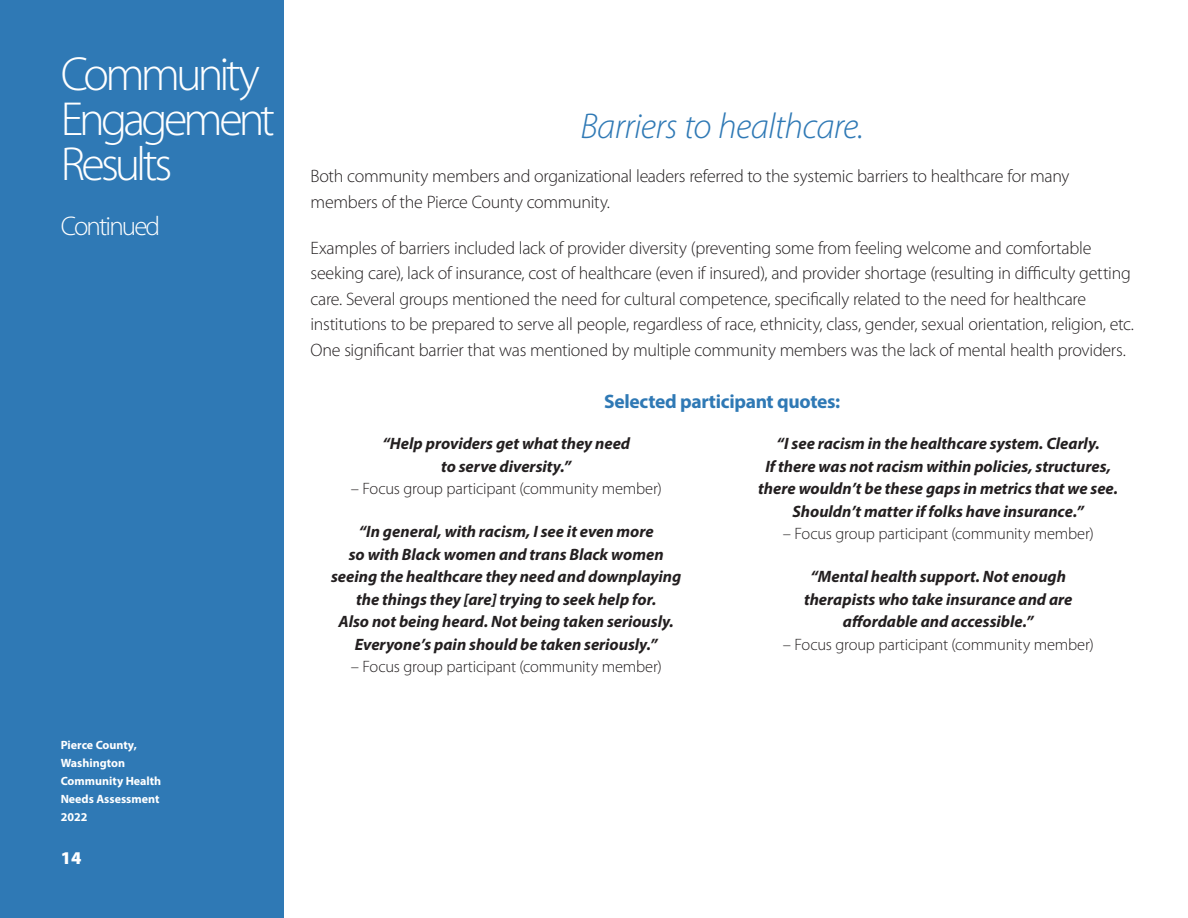
<style>
.page{position:relative;width:1188px;height:918px;background:#fff}
.page>*{position:absolute;margin:0;border:0;box-sizing:border-box;transform-origin:0 0}
.Titles{font:300 48px/45px "Myriad Pro";letter-spacing:-.08em;color:#fff}
.Sub_Subhead-3___Bold{font:italic 300 36px "Myriad Pro";letter-spacing:-.02em;color:#2f79b5}
.TITLE-continued{font:300 27px "Myriad Pro";letter-spacing:-.07em;color:#fff}
.SUBHEADER_2__BLUE{font:700 19.5px "Myriad Pro";letter-spacing:-.015em;color:#2f79b5}
.BODY_TEXT-_CHNA{font:300 18px/25.5px "Myriad Pro";letter-spacing:-.02em;color:#231f20}
.t1{font:900 18px "Myriad Pro";color:#fff}
.BODY_TEXT-_CHNA-2{font:italic 700 16.5px/22.5px "Myriad Pro";color:#231f20;text-align:center}
.BODY_TEXT-_CHNA-3{font:300 16.5px "Myriad Pro";letter-spacing:-.015em;color:#231f20}
.t2{font:700 12px/18px "Myriad Pro";color:#fff}
</style>
<div class="page">
<div style="left:0;top:0;width:284px;height:918px;background:#2f79b5"></div>
<p class="Titles" style="left:61px;top:51px;width:216px">Community<br>Engagement<br>Results</p>
<p class="TITLE-continued" style="left:61px;top:210px;width:101px">Continued</p>
<p class="t2" style="left:61px;top:735px;width:102px">Pierce County,<br>Washington<br>Community Health<br>Needs Assessment<br>2022</p>
<p class="t1" style="left:61px;top:846px;width:22px">14</p>
<p class="Sub_Subhead-3___Bold" style="left:580px;top:105px;width:285px">Barriers to healthcare.</p>
<p class="BODY_TEXT-_CHNA" style="left:310px;top:163px;width:760px">Both community members and organizational leaders referred to the systemic barriers to healthcare for many members of the Pierce County community.</p>
<p class="BODY_TEXT-_CHNA" style="left:310px;top:235px;width:825px">Examples of barriers included lack of provider diversity (preventing some from feeling welcome and comfortable seeking care), lack of insurance, cost of healthcare (even if insured), and provider shortage (resulting in difficulty getting care. Several groups mentioned the need for cultural competence, specifically related to the need for healthcare institutions to be prepared to serve all people, regardless of race, ethnicity, class, gender, sexual orientation, religion, etc.<br>One significant barrier that was mentioned by multiple community members was the lack of mental health providers.</p>
<p class="SUBHEADER_2__BLUE" style="left:604px;top:389px;width:238px">Selected participant quotes:</p>
<p class="BODY_TEXT-_CHNA-2" style="left:382px;top:432px;width:249px">“Help providers get what they need to serve diversity.”</p>
<p class="BODY_TEXT-_CHNA-3" style="left:351px;top:479px;width:313px">– Focus group participant (community member)</p>
<p class="BODY_TEXT-_CHNA-2" style="left:331px;top:520px;width:352px">“In general, with racism, I see it even more<br>so with Black women and trans Black women seeing the healthcare they need and downplaying the things they [are] trying to seek help for.<br>Also not being heard. Not being taken seriously.<br>Everyone’s pain should be taken seriously.”</p>
<p class="BODY_TEXT-_CHNA-3" style="left:351px;top:657px;width:313px">– Focus group participant (community member)</p>
<p class="BODY_TEXT-_CHNA-2" style="left:758px;top:432px;width:361px">“I see racism in the healthcare system. Clearly.<br>If there was not racism within policies, structures, there wouldn’t be these gaps in metrics that we see.<br>Shouldn’t matter if folks have insurance.”</p>
<p class="BODY_TEXT-_CHNA-3" style="left:783px;top:524px;width:313px">– Focus group participant (community member)</p>
<p class="BODY_TEXT-_CHNA-2" style="left:804px;top:565px;width:270px">“Mental health support. Not enough therapists who take insurance and are affordable and accessible.”</p>
<p class="BODY_TEXT-_CHNA-3" style="left:783px;top:634px;width:313px">– Focus group participant (community member)</p>
</div>
